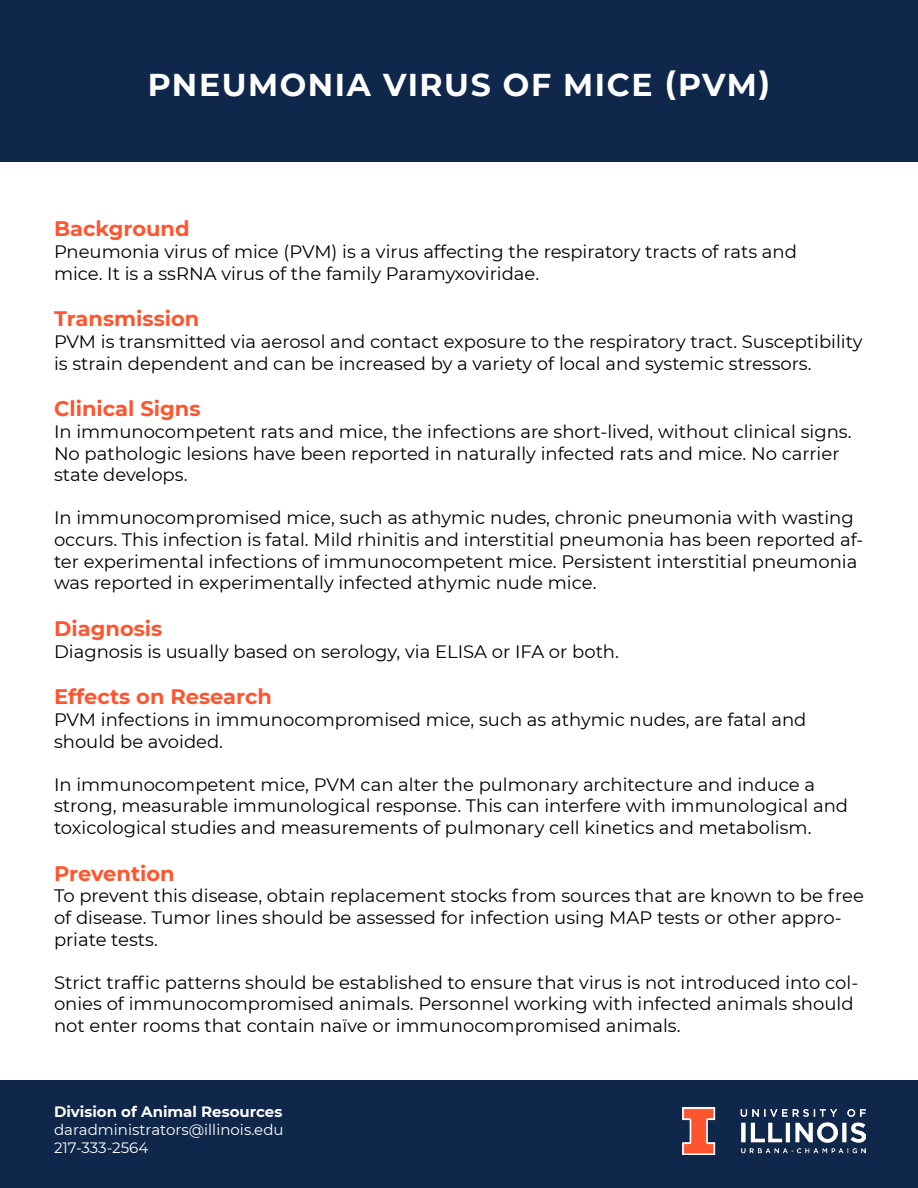
<style>
.page{position:relative;width:918px;height:1188px;background:#fff}
.page>*{position:absolute;margin:0;border:0;box-sizing:border-box;transform-origin:0 0}
.t1{font:700 31.5px "Montserrat";letter-spacing:.05em;color:#fff}
.t2{font:700 21px "Montserrat";color:#ff552e}
.t3{font:18px/21.6px "Montserrat";color:#000}
.t4{font:15px "Montserrat";color:#fff}
.t5{font:700 15px "Montserrat";color:#fff}
</style>
<div class="page">
<div style="left:0;top:0;width:918px;height:162px;background:#0e274a"></div>
<div style="left:0;top:1080px;width:918px;height:108px;background:#0e274a"></div>
<img style="left:683px;top:1107px;width:182px;height:48px">
<p class="t1" style="left:148px;top:63px;width:624px">PNEUMONIA VIRUS OF MICE (PVM)</p>
<p class="t2" style="left:54px;top:214px;width:137px">Background</p>
<p class="t3" style="left:54px;top:240px;width:745px">Pneumonia virus of mice (PVM) is a virus affecting the respiratory tracts of rats and</p>
<p class="t3" style="left:54px;top:262px;width:487px">mice. It is a ssRNA virus of the family Paramyxoviridae.</p>
<p class="t2" style="left:54px;top:304px;width:147px">Transmission</p>
<p class="t3" style="left:54px;top:330px;width:810px">PVM is transmitted via aerosol and contact exposure to the respiratory tract. Susceptibility is strain dependent and can be increased by a variety of local and systemic stressors.</p>
<p class="t2" style="left:54px;top:394px;width:148px">Clinical Signs</p>
<p class="t3" style="left:54px;top:420px;width:799px">In immunocompetent rats and mice, the infections are short-lived, without clinical signs.<br>No pathologic lesions have been reported in naturally infected rats and mice. No carrier state develops.</p>
<p class="t3" style="left:54px;top:506px;width:801px">In immunocompromised mice, such as athymic nudes, chronic pneumonia with wasting</p>
<p class="t3" style="left:54px;top:528px;width:811px">occurs. This infection is fatal. Mild rhinitis and interstitial pneumonia has been reported af&shy;ter experimental infections of immunocompetent mice. Persistent interstitial pneumonia was reported in experimentally infected athymic nude mice.</p>
<p class="t2" style="left:54px;top:613px;width:110px">Diagnosis</p>
<p class="t3" style="left:54px;top:640px;width:566px">Diagnosis is usually based on serology, via ELISA or IFA or both.</p>
<p class="t2" style="left:54px;top:682px;width:219px">Effects on Research</p>
<p class="t3" style="left:54px;top:708px;width:754px">PVM infections in immunocompromised mice, such as athymic nudes, are fatal and should be avoided.</p>
<p class="t3" style="left:54px;top:773px;width:796px">In immunocompetent mice, PVM can alter the pulmonary architecture and induce a strong, measurable immunological response. This can interfere with immunological and toxicological studies and measurements of pulmonary cell kinetics and metabolism.</p>
<p class="t2" style="left:54px;top:858px;width:122px">Prevention</p>
<p class="t3" style="left:54px;top:884px;width:811px">To prevent this disease, obtain replacement stocks from sources that are known to be free of disease. Tumor lines should be assessed for infection using MAP tests or other appro&shy;priate tests.</p>
<p class="t3" style="left:54px;top:971px;width:806px">Strict traffic patterns should be established to ensure that virus is not introduced into col&shy;onies of immunocompromised animals. Personnel working with infected animals should not enter rooms that contain naïve or immunocompromised animals.</p>
<p class="t5" style="left:54px;top:1101px;width:230px">Division of Animal Resources</p>
<p class="t4" style="left:54px;top:1119px;width:231px">daradministrators@illinois.edu</p>
<p class="t4" style="left:54px;top:1137px;width:96px">217-333-2564</p>
</div>
